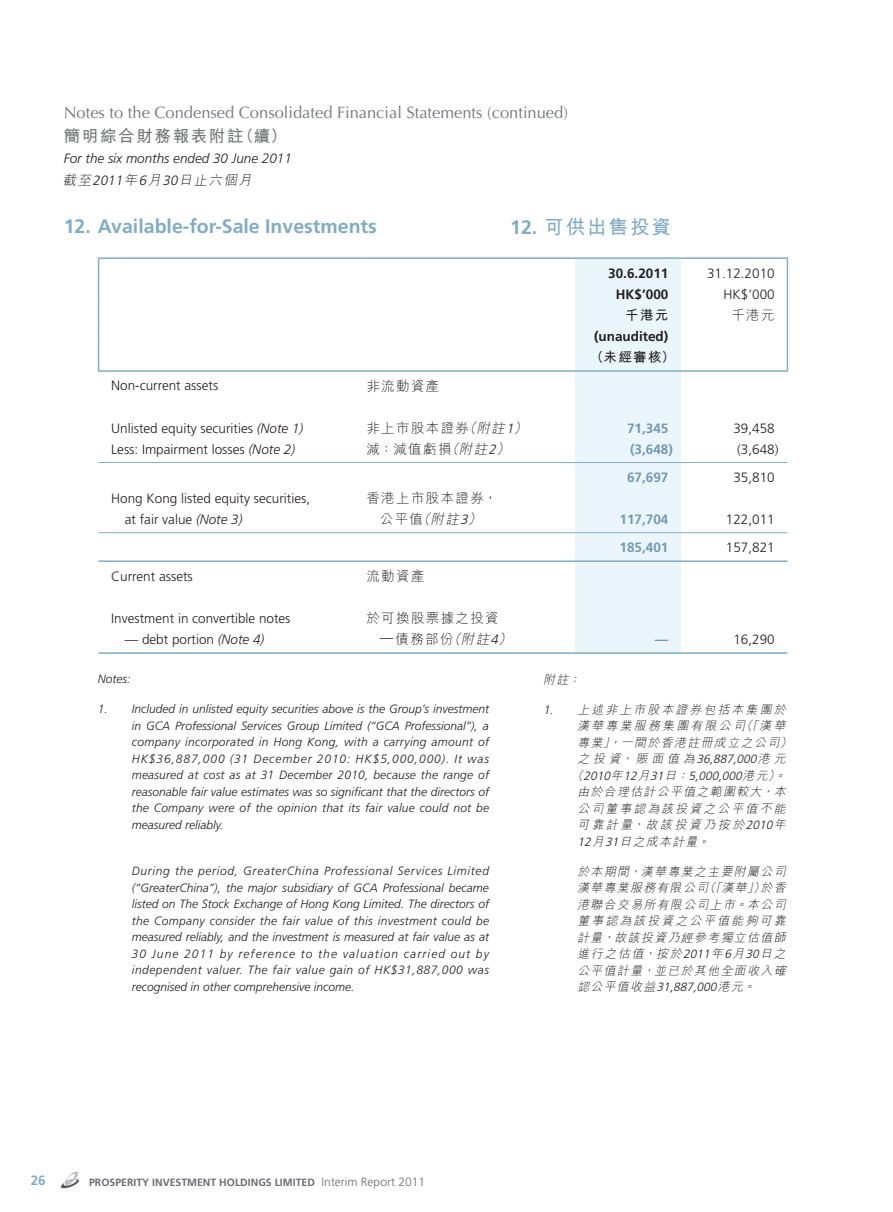
<style>
.page{position:relative;width:893px;height:1212px;background:#fff}
.page>*{position:absolute;margin:0;border:0;box-sizing:border-box;transform-origin:0 0}
.t1{font:700 19.5px "Frutiger LT Std";color:#81acc3}
.t2{font:700 19.5px "M Hei HK";letter-spacing:.1em;color:#81acc3}
.t3{font:16.5px "Optima LT Std";color:#76787b}
.t4{font:700 16.5px "M Hei HK";letter-spacing:.1em;color:#76787b}
.t5{font:300 13.5px/21px "Frutiger LT Std";color:#231f20}
.t6{font:300 13.5px/21px "M Hei HK";letter-spacing:.1em;color:#231f20;text-align:center}
.t7{font:700 13.5px "Frutiger LT Std";color:#739ab0}
.t8{font:italic 300 13.5px "Frutiger LT Std";color:#231f20}
.t9{font:700 13.5px "Frutiger LT Std";color:#231f20}
.t10{font:italic 300 13.5px "M Hei HK";color:#231f20}
.t11{font:700 13.5px "M Hei HK";letter-spacing:.1em;color:#231f20}
.t12{font:700 13.5px "Frutiger LT Std";color:#81acc3}
.t13{font:italic 300 12px/16.5px "Frutiger LT Std";color:#231f20;text-align:justify}
.t14{font:italic 300 12px/16.5px "M Hei HK";color:#231f20;text-align:justify}
.t15{font:italic 300 12px "Frutiger LT Std";color:#231f20}
.t16{font:700 10.5px "Frutiger LT Std";color:#6c6d70}
.s1{font-family:"Frutiger LT Std"}
.s2{font-style:italic}
.s3{font-family:"Frutiger LT Std";font-style:italic}
.s4{font-family:"M Hei HK"}
.s5{font-weight:300;font-size:12px}
</style>
<div class="page">
<svg style="left:61px;top:1171px;width:18px;height:17px"></svg>
<div style="left:575px;top:259px;width:106px;height:393px;background:#ebf6fc"></div>
<hr style="left:99px;top:462px;width:688px;height:1px;background:#81acc3">
<hr style="left:99px;top:532px;width:688px;height:1px;background:#81acc3">
<hr style="left:99px;top:560px;width:688px;height:2px;background:#81acc3">
<hr style="left:98px;top:257px;width:268px;height:2px;background:#81acc3">
<hr style="left:366px;top:257px;width:422px;height:2px;background:#81acc3">
<svg style="left:98px;top:259px;width:1px;height:111px"></svg>
<svg style="left:787px;top:259px;width:1px;height:111px"></svg>
<hr style="left:98px;top:370px;width:690px;height:2px;background:#81acc3">
<hr style="left:99px;top:652px;width:688px;height:2px;background:#81acc3">
<h2 class="t3" style="left:64px;top:106px;width:506px">Notes to the Condensed Consolidated Financial Statements (continued)</h2>
<h2 class="t4" style="left:64px;top:130px;width:225px">簡明綜合財務報表附註（續）</h2>
<p class="t8" style="left:64px;top:153px;width:230px">For the six months ended 30 June 2011</p>
<p class="t10" style="left:63px;top:175px;width:192px">截至<span class="s1">2011</span>年<span class="s1">6</span>月<span class="s1">30</span>日止六個月</p>
<h1 class="t1" style="left:64px;top:218px;width:315px">12. Available-for-Sale Investments</h1>
<h1 class="t2" style="left:510px;top:220px;width:162px"><span class="s1">12.</span> 可供出售投資</h1>
<p class="t9" style="left:608px;top:267px;width:62px">30.6.2011</p>
<p class="t5" style="left:707px;top:263px;width:69px">31.12.2010</p>
<p class="t9" style="left:616px;top:288px;width:54px">HK$’000</p>
<p class="t5" style="left:724px;top:284px;width:53px">HK$’000</p>
<p class="t11" style="left:625px;top:310px;width:45px">千港元</p>
<p class="t6" style="left:731px;top:306px;width:45px">千港元</p>
<p class="t9" style="left:594px;top:330px;width:76px">(unaudited)</p>
<p class="t11" style="left:590px;top:352px;width:87px">（未經審核）</p>
<p class="t5" style="left:111px;top:376px;width:109px">Non-current assets</p>
<p class="t6" style="left:366px;top:377px;width:74px">非流動資產</p>
<p class="t5" style="left:111px;top:418px;width:194px">Unlisted equity securities <span class="s2">(Note 1)</span></p>
<p class="t6" style="left:366px;top:419px;width:165px">非上市股本證券<span class="s2">（附註</span><span class="s3">1</span><span class="s2">）</span></p>
<p class="t7" style="left:627px;top:422px;width:43px">71,345</p>
<p class="t5" style="left:733px;top:418px;width:43px">39,458</p>
<p class="t5" style="left:111px;top:439px;width:185px">Less: Impairment losses <span class="s2">(Note 2)</span></p>
<p class="t6" style="left:366px;top:440px;width:147px">減：減值虧損<span class="s2">（附註</span><span class="s3">2</span><span class="s2">）</span></p>
<p class="t7" style="left:630px;top:443px;width:44px">(3,648)</p>
<p class="t5" style="left:737px;top:439px;width:43px">(3,648)</p>
<p class="t7" style="left:627px;top:472px;width:43px">67,697</p>
<p class="t5" style="left:733px;top:467px;width:43px">35,810</p>
<p class="t5" style="left:125px;top:488px;width:187px;text-indent:-14px">Hong Kong listed equity securities, at fair value <span class="s2">(Note 3)</span></p>
<p class="t6" style="left:366px;top:489px;width:132px">香港上市股本證券，公平值<span class="s2">（附註</span><span class="s3">3</span><span class="s2">）</span></p>
<p class="t7" style="left:620px;top:513px;width:50px">117,704</p>
<p class="t5" style="left:726px;top:509px;width:50px">122,011</p>
<p class="t7" style="left:620px;top:542px;width:50px">185,401</p>
<p class="t5" style="left:726px;top:538px;width:50px">157,821</p>
<p class="t5" style="left:111px;top:566px;width:83px">Current assets</p>
<p class="t6" style="left:366px;top:567px;width:60px">流動資產</p>
<p class="t5" style="left:111px;top:608px;width:181px">Investment in convertible notes</p>
<p class="t5" style="left:125px;top:629px;width:141px">— debt portion <span class="s2">(Note 4)</span></p>
<p class="t6" style="left:380px;top:609px;width:136px;text-align:left;text-indent:-14px">於可換股票據之投資<sup>—</sup>債務部份<span class="s2">（附註</span><span class="s3">4</span><span class="s2">）</span></p>
<p class="t13" style="left:98px;top:672px;width:34px">Notes:</p>
<p class="t13" style="left:132px;top:702px;width:359px;text-indent:-34px">1. Included in unlisted equity securities above is the Group’s investment in GCA Professional Services Group Limited (“GCA Professional”), a company incorporated in Hong Kong, with a carrying amount of HK$36,887,000 (31 December 2010: HK$5,000,000). It was measured at cost as at 31 December 2010, because the range of reasonable fair value estimates was so significant that the directors of the Company were of the opinion that its fair value could not be measured reliably.</p>
<p class="t13" style="left:132px;top:864px;width:359px">During the period, GreaterChina Professional Services Limited (“GreaterChina”), the major subsidiary of GCA Professional became listed on The Stock Exchange of Hong Kong Limited. The directors of the Company consider the fair value of this investment could be measured reliably, and the investment is measured at fair value as at 30 June 2011 by reference to the valuation carried out by independent valuer. The fair value gain of HK$31,887,000 was recognised in other comprehensive income.</p>
<p class="t7" style="left:655px;top:633px;width:15px">—</p>
<p class="t5" style="left:733px;top:629px;width:43px">16,290</p>
<p class="t14" style="left:543px;top:673px;width:41px">附註：</p>
<p class="t14" style="left:577px;top:703px;width:218px;text-align:left;text-indent:-34px"><span class="s1">1.</span> 上述非上市股本證券包括本集團於漢華專業服務集團有限公司（「漢華專業」，一間於香港註冊成立之公司）之投資，賬面值為<span class="s1">36,887,000</span>港元</p>
<p class="t15" style="left:571px;top:771px;width:218px"><span class="s4">（</span>2010<span class="s4">年</span>12<span class="s4">月</span>31<span class="s4">日：</span>5,000,000<span class="s4">港元）。</span></p>
<p class="t14" style="left:577px;top:785px;width:212px">由於合理估計公平值之範圍較大，本公司董事認為該投資之公平值不能可靠計量，故該投資乃按於<span class="s1">2010</span>年<span class="s1">12</span>月<span class="s1">31</span>日之成本計量。</p>
<p class="t14" style="left:577px;top:865px;width:212px">於本期間，漢華專業之主要附屬公司漢華專業服務有限公司（「漢華」）於香港聯合交易所有限公司上市。本公司董事認為該投資之公平值能夠可靠計量，故該投資乃經參考獨立估值師進行之估值，按於<span class="s1">2011</span>年<span class="s1">6</span>月<span class="s1">30</span>日之公平值計量，並已於其他全面收入確</p>
<p class="t15" style="left:577px;top:982px;width:181px"><span class="s4">認公平值收益</span>31,887,000<span class="s4">港元。</span></p>
<p class="t12" style="left:31px;top:1175px;width:17px">26</p>
<p class="t16" style="left:89px;top:1178px;width:337px">PROSPERITY INVESTMENT HOLDINGS LIMITED <span class="s5">Interim Report 2011</span></p>
</div>
